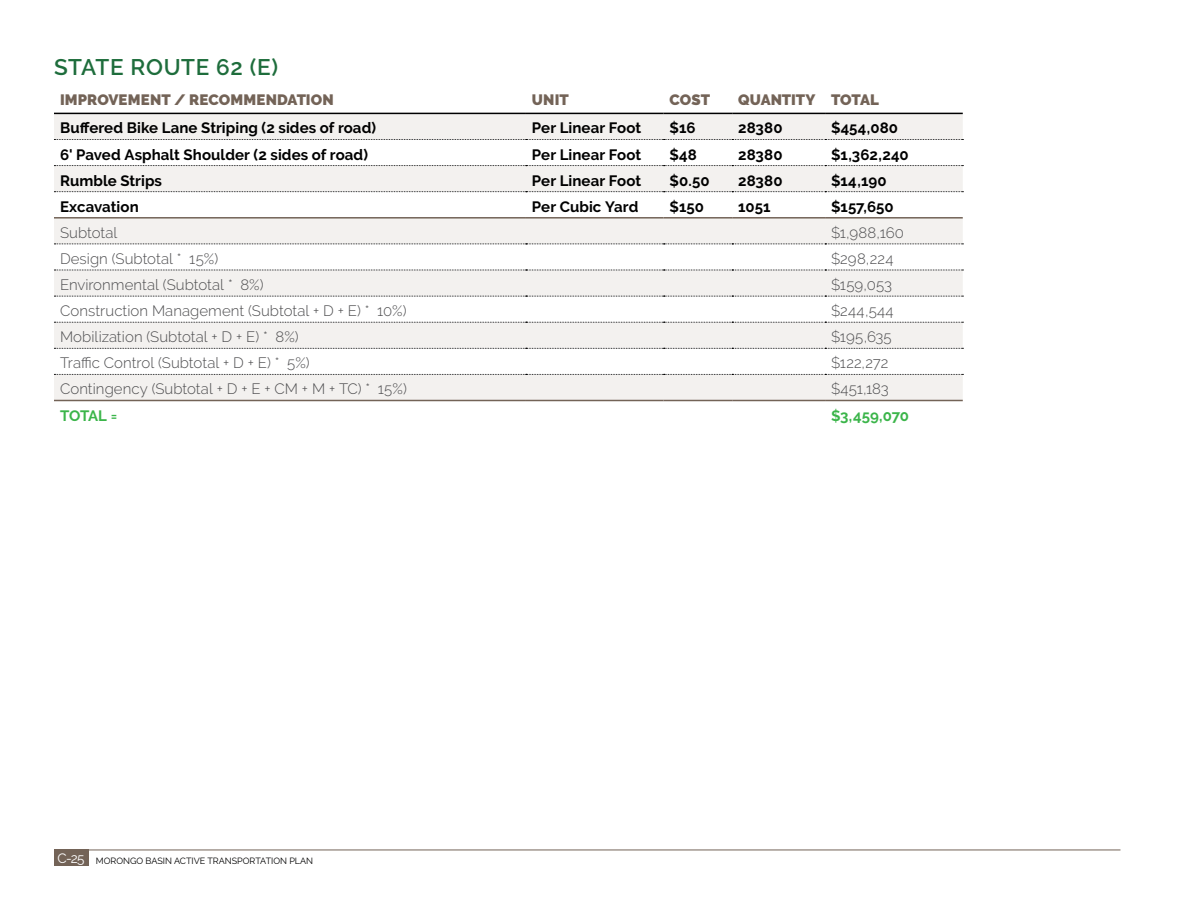
<style>
.page{position:relative;width:1188px;height:918px;background:#fff}
.page>*{position:absolute;margin:0;border:0;box-sizing:border-box;transform-origin:0 0}
.t1{font:600 22.5px "Raleway";letter-spacing:.03em;color:#1e6d3c}
.t2{font:300 15px "Raleway";letter-spacing:.005em;color:#4d4d4f}
.t3{font:700 15px "Raleway";letter-spacing:.005em;color:#000}
.t4{font:900 15px "Raleway";color:#736357}
.t5{font:700 15px "Raleway";letter-spacing:-.015em;color:#3bb54a}
.t6{font:9px "Raleway";color:#000}
.s1{font-size:13.5px;color:#fff}
</style>
<div class="page">
<hr style="left:54px;top:850px;width:1066px;height:1px;background:#736357">
<div style="left:54px;top:850px;width:34px;height:16px;background:#736357"></div>
<div style="left:54px;top:114px;width:909px;height:25px;background:#f3f1ef"></div>
<svg style="left:54px;top:166px;width:909px;height:236px;fill:#f3f1ef"></svg>
<hr style="left:54px;top:113px;width:472px;height:1px;background:#000">
<hr style="left:526px;top:113px;width:138px;height:1px;background:#000">
<hr style="left:664px;top:113px;width:68px;height:1px;background:#000">
<hr style="left:732px;top:113px;width:93px;height:1px;background:#000">
<hr style="left:825px;top:113px;width:138px;height:1px;background:#000">
<svg style="left:54px;top:139px;width:909px;height:1px"></svg>
<svg style="left:54px;top:165px;width:909px;height:1px"></svg>
<svg style="left:54px;top:191px;width:909px;height:1px"></svg>
<svg style="left:54px;top:244px;width:909px;height:1px"></svg>
<svg style="left:54px;top:270px;width:909px;height:1px"></svg>
<svg style="left:54px;top:296px;width:909px;height:1px"></svg>
<svg style="left:54px;top:322px;width:909px;height:1px"></svg>
<svg style="left:54px;top:348px;width:909px;height:1px"></svg>
<svg style="left:54px;top:374px;width:909px;height:1px"></svg>
<hr style="left:54px;top:217px;width:472px;height:2px;background:#736357">
<hr style="left:526px;top:217px;width:138px;height:2px;background:#736357">
<hr style="left:664px;top:217px;width:68px;height:2px;background:#736357">
<hr style="left:732px;top:217px;width:93px;height:2px;background:#736357">
<hr style="left:825px;top:217px;width:138px;height:2px;background:#736357">
<hr style="left:54px;top:400px;width:472px;height:1px;background:#736357">
<hr style="left:526px;top:400px;width:138px;height:1px;background:#736357">
<hr style="left:664px;top:400px;width:68px;height:1px;background:#736357">
<hr style="left:732px;top:400px;width:93px;height:1px;background:#736357">
<hr style="left:825px;top:400px;width:138px;height:1px;background:#736357">
<h1 class="t1" style="left:54px;top:54px;width:226px">STATE ROUTE 62 (E)</h1>
<p class="t4" style="left:60px;top:91px;width:275px">IMPROVEMENT / RECOMMENDATION</p>
<p class="t4" style="left:532px;top:91px;width:38px">UNIT</p>
<p class="t4" style="left:670px;top:91px;width:42px">COST</p>
<p class="t4" style="left:738px;top:91px;width:142px">QUANTITY TOTAL</p>
<p class="t3" style="left:60px;top:120px;width:318px">Buffered Bike Lane Striping (2 sides of road)</p>
<p class="t3" style="left:532px;top:120px;width:111px">Per Linear Foot</p>
<p class="t3" style="left:670px;top:120px;width:28px">$16</p>
<p class="t3" style="left:738px;top:120px;width:46px">28380</p>
<p class="t3" style="left:831px;top:120px;width:68px">$454,080</p>
<p class="t3" style="left:60px;top:146px;width:310px">6' Paved Asphalt Shoulder (2 sides of road)</p>
<p class="t3" style="left:532px;top:146px;width:111px">Per Linear Foot</p>
<p class="t3" style="left:670px;top:146px;width:29px">$48</p>
<p class="t3" style="left:738px;top:146px;width:46px">28380</p>
<p class="t3" style="left:831px;top:146px;width:79px">$1,362,240</p>
<p class="t3" style="left:60px;top:172px;width:104px">Rumble Strips</p>
<p class="t3" style="left:532px;top:172px;width:111px">Per Linear Foot</p>
<p class="t3" style="left:670px;top:172px;width:41px">$0.50</p>
<p class="t3" style="left:738px;top:172px;width:46px">28380</p>
<p class="t3" style="left:831px;top:172px;width:57px">$14,190</p>
<p class="t3" style="left:60px;top:198px;width:80px">Excavation</p>
<p class="t3" style="left:532px;top:198px;width:108px">Per Cubic Yard</p>
<p class="t3" style="left:670px;top:198px;width:36px">$150</p>
<p class="t3" style="left:738px;top:198px;width:34px">1051</p>
<p class="t3" style="left:831px;top:198px;width:64px">$157,650</p>
<p class="t2" style="left:60px;top:224px;width:59px">Subtotal</p>
<p class="t2" style="left:831px;top:224px;width:74px">$1,988,160</p>
<p class="t2" style="left:60px;top:250px;width:160px">Design (Subtotal * 15%)</p>
<p class="t2" style="left:831px;top:250px;width:64px">$298,224</p>
<p class="t2" style="left:60px;top:276px;width:205px">Environmental (Subtotal * 8%)</p>
<p class="t2" style="left:831px;top:276px;width:63px">$159,053</p>
<p class="t2" style="left:60px;top:302px;width:348px">Construction Management (Subtotal + D + E) * 10%)</p>
<p class="t2" style="left:831px;top:302px;width:64px">$244,544</p>
<p class="t2" style="left:60px;top:328px;width:240px">Mobilization (Subtotal + D + E) * 8%)</p>
<p class="t2" style="left:831px;top:328px;width:62px">$195,635</p>
<p class="t2" style="left:60px;top:354px;width:251px">Traffic Control (Subtotal + D + E) * 5%)</p>
<p class="t2" style="left:831px;top:354px;width:59px">$122,272</p>
<p class="t2" style="left:60px;top:380px;width:348px">Contingency (Subtotal + D + E + CM + M + TC) * 15%)</p>
<p class="t2" style="left:831px;top:380px;width:59px">$451,183</p>
<p class="t5" style="left:60px;top:407px;width:59px">TOTAL =</p>
<p class="t5" style="left:831px;top:407px;width:79px">$3,459,070</p>
<p class="t6" style="left:58px;top:856px;width:257px"><span class="s1">C-25</span> MORONGO BASIN ACTIVE TRANSPORTATION PLAN</p>
</div>
